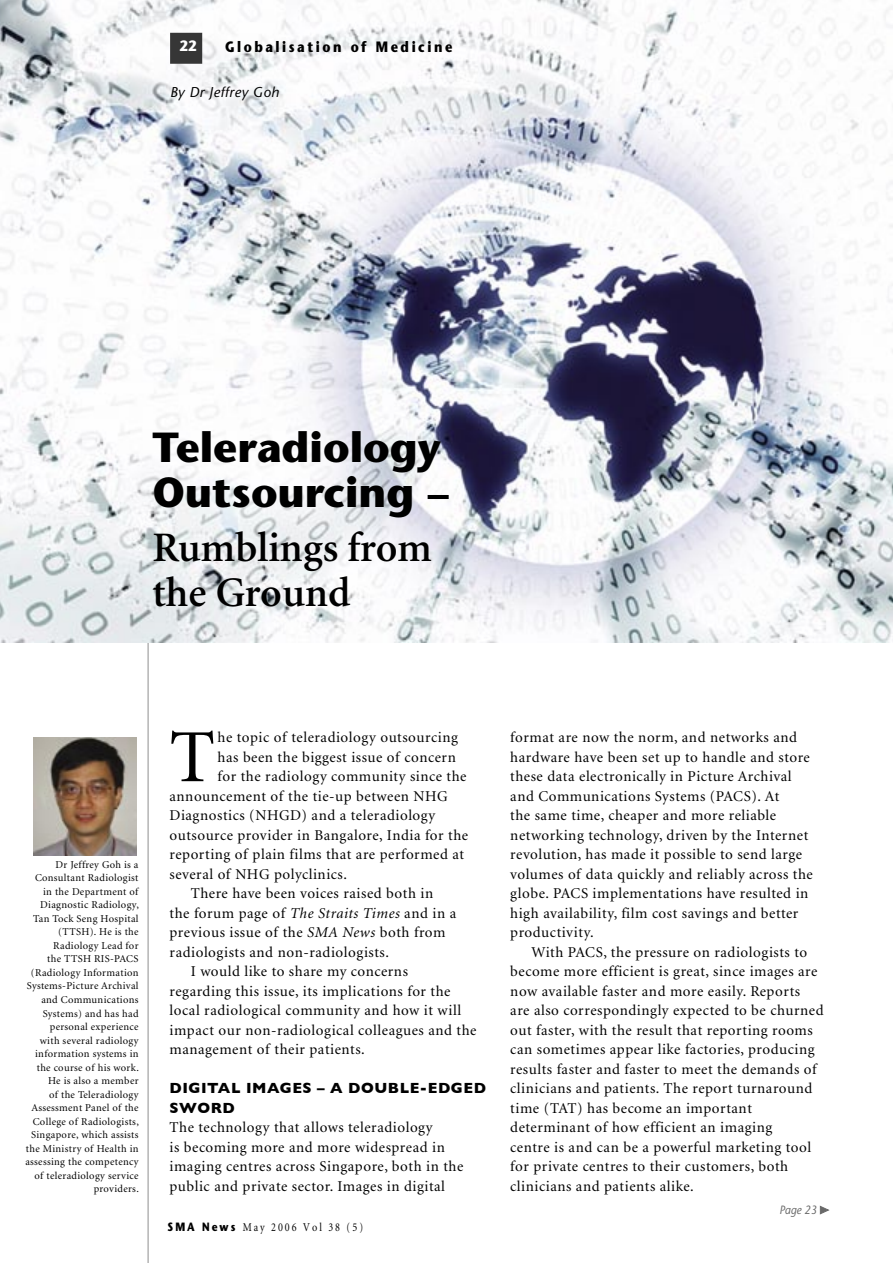
<style>
.page{position:relative;width:893px;height:1263px;background:#fff}
.page>*{position:absolute;margin:0;border:0;box-sizing:border-box;transform-origin:0 0}
.Body_text{font:75px "Minion";color:#000}
.Heading_Black__Stone_Sans{font:700 42px/45px "Stone Sans";color:#000}
.Heading_Black__Minion{font:600 42px/45px "Minion";color:#000}
.Body_text-2{font:15px/19.5px "Minion";letter-spacing:.035em;color:#000}
.Subhead__Gill_Sans{font:700 15px/19.5px "Gill Sans";letter-spacing:.035em;color:#000}
.Body_text_indent{font:700 15px "Stone Sans";letter-spacing:.2em;color:#000;scale:.85 1}
.t1{font:700 15px "Stone Sans";color:#fff;scale:.9 1}
.Byline{font:italic 14.25px "Stone Sans";letter-spacing:.03em;color:#000}
.t2{font:12px "Minion";letter-spacing:.2em;color:#000;scale:.85 1}
.t3{font:italic 12px "Stone Sans";color:#696969;scale:.9 1}
.Body_text_indent-2{font:10.5px/13.5px "Minion";letter-spacing:.03em;color:#000;text-align:right}
.s1{font-style:italic}
.s2{font-family:"Stone Sans";font-weight:700}
</style>
<div class="page">
<hr style="left:147px;top:0;width:2px;height:1263px;background:#b4b4b4">
<img style="left:0;top:0;width:893px;height:642px">
<svg style="left:820px;top:1205px;width:9px;height:10px"></svg>
<img style="left:34px;top:737px;width:103px;height:118px">
<div style="left:171px;top:34px;width:30px;height:29px;background:#363636"></div>
<div style="left:170px;top:33px;width:32px;height:31px;border:2px solid #363636"></div>
<p class="t1" style="left:180px;top:37px;width:20px">22</p>
<p class="Body_text_indent" style="left:225px;top:38px;width:269px">Globalisation of Medicine</p>
<p class="Byline" style="left:170px;top:83px;width:111px">By Dr Jeffrey Goh</p>
<p class="Heading_Black__Stone_Sans" style="left:152px;top:425px;width:298px">Teleradiology<br>Outsourcing –</p>
<p class="Heading_Black__Minion" style="left:152px;top:526px;width:281px">Rumblings from the Ground</p>
<p class="Body_text_indent-2" style="left:25px;top:858px;width:115px">Dr Jeffrey Goh is a<br>Consultant Radiologist in the Department of<br>Diagnostic Radiology,<br>Tan Tock Seng Hospital (TTSH). He is the<br>Radiology Lead for<br>the TTSH RIS-PACS (Radiology Information<br>Systems-Picture Archival and Communications<br>Systems) and has had personal experience<br>with several radiology information systems in the course of his work.<br>He is also a member<br>of the Teleradiology<br>Assessment Panel of the<br>College of Radiologists,<br>Singapore, which assists the Ministry of Health in assessing the competency of teleradiology service providers.</p>
<p class="Body_text" style="left:170px;top:720px;width:47px">T</p>
<p class="Body_text-2" style="left:218px;top:728px;width:242px">he topic of teleradiology outsourcing</p>
<p class="Body_text-2" style="left:218px;top:748px;width:240px">has been the biggest issue of concern</p>
<p class="Body_text-2" style="left:218px;top:767px;width:250px">for the radiology community since the</p>
<p class="Body_text-2" style="left:170px;top:787px;width:280px">announcement of the tie-up between NHG</p>
<p class="Body_text-2" style="left:170px;top:806px;width:267px">Diagnostics (NHGD) and a teleradiology</p>
<p class="Body_text-2" style="left:170px;top:826px;width:300px">outsource provider in Bangalore, India for the</p>
<p class="Body_text-2" style="left:170px;top:845px;width:296px">reporting of plain films that are performed at</p>
<p class="Body_text-2" style="left:170px;top:865px;width:179px">several of NHG polyclinics.</p>
<p class="Body_text-2" style="left:170px;top:884px;width:288px;text-indent:21px">There have been voices raised both in the forum page of <span class="s1">The Straits Times</span> and in a previous issue of the <span class="s1">SMA News</span> both from radiologists and non-radiologists.</p>
<p class="Body_text-2" style="left:170px;top:962px;width:309px;text-indent:21px">I would like to share my concerns<br>regarding this issue, its implications for the local radiological community and how it will impact our non-radiological colleagues and the management of their patients.</p>
<p class="Subhead__Gill_Sans" style="left:170px;top:1078px;width:318px">DIGITAL IMAGES – A DOUBLE-EDGED<br>SWORD</p>
<p class="Body_text-2" style="left:170px;top:1118px;width:295px">The technology that allows teleradiology<br>is becoming more and more widespread in imaging centres across Singapore, both in the public and private sector. Images in digital</p>
<p class="t2" style="left:168px;top:1221px;width:232px"><span class="s2">SMA News</span> May 2006 Vol 38 (5)</p>
<p class="Body_text-2" style="left:510px;top:728px;width:304px">format are now the norm, and networks and hardware have been set up to handle and store these data electronically in Picture Archival and Communications Systems (PACS). At<br>the same time, cheaper and more reliable networking technology, driven by the Internet revolution, has made it possible to send large volumes of data quickly and reliably across the globe. PACS implementations have resulted in high availability, film cost savings and better productivity.</p>
<p class="Body_text-2" style="left:510px;top:943px;width:315px;text-indent:21px">With PACS, the pressure on radiologists to become more efficient is great, since images are now available faster and more easily. Reports<br>are also correspondingly expected to be churned out faster, with the result that reporting rooms can sometimes appear like factories, producing results faster and faster to meet the demands of clinicians and patients. The report turnaround time (TAT) has become an important determinant of how efficient an imaging<br>centre is and can be a powerful marketing tool for private centres to their customers, both clinicians and patients alike.</p>
<p class="t3" style="left:779px;top:1203px;width:43px">Page 23</p>
</div>
